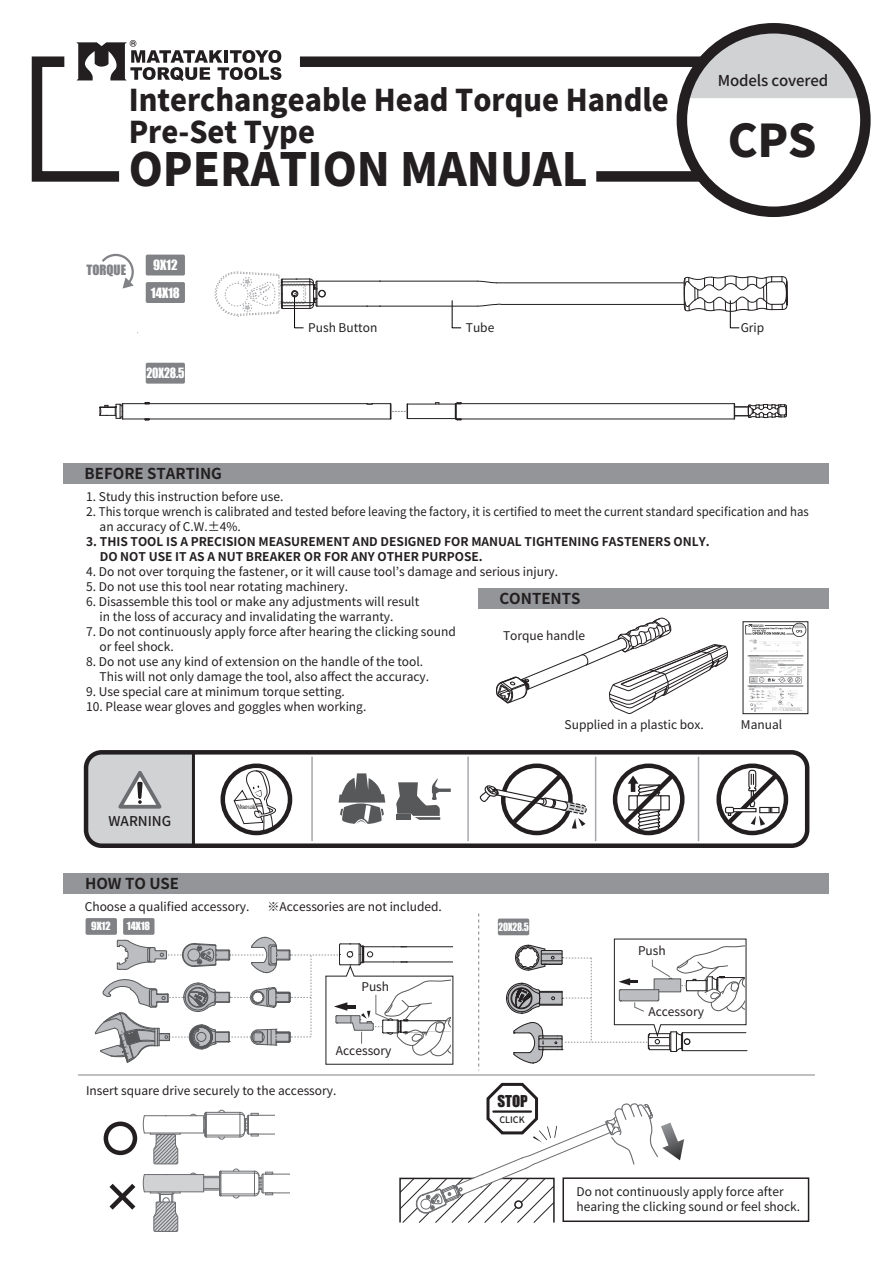
<style>
.page{position:relative;width:893px;height:1263px;background:#fff}
.page>*{position:absolute;margin:0;border:0;box-sizing:border-box;transform-origin:0 0}
.t1{font:45.75px "Gen Yo Gothic TW Heavy TTF";color:#231f20;scale:.95 1}
.t2{font:45px "Gen Yo Gothic TW Heavy TTF";color:#231f20}
.t3{font:30px/31.5px "Gen Yo Gothic TW Heavy TTF";color:#231f20;scale:.95 1}
.t4{font:15px "Gen Yo Gothic TW Bold TTF";color:#231f20}
.t5{font:15px "Gen Yo Gothic TW Medium TTF";letter-spacing:-.01em;color:#231f20}
.t6{font:15px "Impact";color:#231f20}
.t7{font:13.5px "Gen Yo Gothic TW Medium TTF";color:#231f20}
.t8{font:13.05px/27.5px "Impact";letter-spacing:-.01em;color:#fff}
.t9{font:13.05px "Impact";letter-spacing:-.01em;color:#fff;scale:.91 1}
.t10{font:13.05px "Impact";color:#808285}
.t11{font:12px/15px "Gen Yo Gothic TW Regular TTF";color:#231f20}
.t12{font:12px/15px "Gen Yo Gothic TW Bold TTF";color:#231f20}
.t13{font:10.35px "Impact";letter-spacing:-.01em;color:#fff}
.t14{font:10.35px "Impact";letter-spacing:-.01em;color:#fff;scale:.91 1}
.t15{font:9px "Gen Yo Gothic TW Medium TTF";color:#231f20}
.t16{font:italic 6.3px "Arial";color:#231f20;scale:.83 1}
</style>
<div class="page">
<div style="left:399px;top:1178px;width:156px;height:45px;border:2px solid #231f20"></div>
<div style="left:562px;top:1177px;width:247px;height:45px;border:2px solid #231f20"></div>
<div style="left:64px;top:463px;width:765px;height:20px;background:#939598"></div>
<div style="left:64px;top:873px;width:765px;height:21px;background:#939598"></div>
<div style="left:478px;top:588px;width:351px;height:20px;background:#939598"></div>
<img style="left:745px;top:623px;width:61px;height:89px">
<div style="left:743px;top:621px;width:65px;height:93px;border:1px solid #231f20"></div>
<svg style="left:450px;top:300px;width:13px;height:29px"></svg>
<div style="left:146px;top:255px;width:39px;height:20px;background:#808285;border-radius:2px"></div>
<div style="left:146px;top:282px;width:39px;height:21px;background:#808285;border-radius:2px"></div>
<div style="left:146px;top:363px;width:39px;height:21px;background:#808285;border-radius:2px"></div>
<svg style="left:102px;top:253px;width:32px;height:36px"></svg>
<hr style="left:461px;top:419px;width:273px;height:1px;background:#231f20">
<hr style="left:461px;top:403px;width:273px;height:1px;background:#231f20">
<hr style="left:149px;top:403px;width:218px;height:1px;background:#231f20">
<hr style="left:149px;top:419px;width:241px;height:1px;background:#231f20">
<svg style="left:99px;top:402px;width:51px;height:18px"></svg>
<svg style="left:455px;top:402px;width:7px;height:18px"></svg>
<hr style="left:407px;top:404px;width:49px;height:1px;background:#231f20">
<hr style="left:407px;top:418px;width:49px;height:1px;background:#231f20">
<svg style="left:366px;top:403px;width:42px;height:16px"></svg>
<div style="left:501px;top:763px;width:72px;height:72px;border:4px solid #231f20;border-radius:50%"></div>
<div style="left:84px;top:750px;width:725px;height:98px;border:4px solid #231f20;border-radius:16px"></div>
<svg style="left:218px;top:761px;width:76px;height:76px"></svg>
<svg style="left:223px;top:766px;width:67px;height:67px"></svg>
<div style="left:221px;top:763px;width:71px;height:72px;border:4px solid #231f20;border-radius:50%"></div>
<div style="left:716px;top:763px;width:72px;height:72px;border:4px solid #231f20;border-radius:50%"></div>
<svg style="left:233px;top:768px;width:45px;height:63px"></svg>
<svg style="left:339px;top:773px;width:46px;height:51px"></svg>
<svg style="left:396px;top:778px;width:55px;height:42px"></svg>
<div style="left:613px;top:763px;width:71px;height:72px;border:4px solid #231f20;border-radius:50%"></div>
<svg style="left:86px;top:752px;width:106px;height:94px;background:#bfbfc1"></svg>
<hr style="left:698px;top:757px;width:1px;height:84px;background:#a8a9ad">
<hr style="left:595px;top:757px;width:1px;height:84px;background:#a8a9ad">
<hr style="left:467px;top:757px;width:2px;height:84px;background:#a8a9ad">
<hr style="left:311px;top:757px;width:2px;height:84px;background:#a8a9ad">
<hr style="left:192px;top:752px;width:3px;height:94px;background:#231f20">
<svg style="left:618px;top:769px;width:61px;height:61px"></svg>
<svg style="left:722px;top:769px;width:61px;height:61px"></svg>
<svg style="left:479px;top:769px;width:108px;height:61px"></svg>
<svg style="left:734px;top:403px;width:53px;height:16px"></svg>
<hr style="left:497px;top:283px;width:187px;height:1px;background:#231f20">
<hr style="left:501px;top:304px;width:183px;height:1px;background:#231f20">
<svg style="left:478px;top:281px;width:19px;height:2px"></svg>
<hr style="left:317px;top:281px;width:161px;height:1px;background:#231f20">
<hr style="left:317px;top:306px;width:161px;height:1px;background:#231f20">
<div style="left:319px;top:290px;width:6px;height:7px;border:1px solid #231f20;border-radius:50%"></div>
<div style="left:318px;top:290px;width:8px;height:7px;border:1px solid #231f20;border-radius:50%"></div>
<svg style="left:477px;top:304px;width:25px;height:3px"></svg>
<svg style="left:684px;top:275px;width:103px;height:54px"></svg>
<svg style="left:401px;top:1082px;width:283px;height:140px"></svg>
<div style="left:104px;top:1121px;width:33px;height:34px;border:4px solid #231f20;border-radius:50%"></div>
<svg style="left:214px;top:271px;width:104px;height:58px"></svg>
<div style="left:86px;top:918px;width:31px;height:17px;background:#808285;border-radius:2px"></div>
<div style="left:123px;top:918px;width:32px;height:17px;background:#808285;border-radius:2px"></div>
<div style="left:498px;top:918px;width:31px;height:17px;background:#808285;border-radius:2px"></div>
<hr style="left:683px;top:1050px;width:64px;height:1px;background:#231f20">
<svg style="left:506px;top:939px;width:240px;height:125px"></svg>
<svg style="left:478px;top:913px;width:1px;height:157px"></svg>
<hr style="left:78px;top:1074px;width:737px;height:1px;background:#808285">
<hr style="left:206px;top:1114px;width:34px;height:1px;background:#6c6d70">
<hr style="left:206px;top:1135px;width:34px;height:1px;background:#6c6d70">
<hr style="left:206px;top:1112px;width:34px;height:1px;background:#6c6d70">
<hr style="left:206px;top:1137px;width:34px;height:1px;background:#6c6d70">
<svg style="left:239px;top:1112px;width:36px;height:25px"></svg>
<hr style="left:221px;top:1173px;width:33px;height:1px;background:#6c6d70">
<hr style="left:221px;top:1193px;width:33px;height:1px;background:#6c6d70">
<hr style="left:221px;top:1171px;width:33px;height:1px;background:#6c6d70">
<hr style="left:221px;top:1195px;width:33px;height:1px;background:#6c6d70">
<svg style="left:105px;top:1109px;width:120px;height:123px"></svg>
<svg style="left:254px;top:1170px;width:35px;height:26px"></svg>
<svg style="left:232px;top:1168px;width:8px;height:4px"></svg>
<svg style="left:232px;top:1195px;width:8px;height:4px"></svg>
<svg style="left:496px;top:618px;width:232px;height:96px"></svg>
<svg style="left:685px;top:28px;width:175px;height:70px"></svg>
<div style="left:677px;top:23px;width:194px;height:194px;border:10px solid #231f20;border-radius:50%"></div>
<div style="left:300px;top:56px;width:401px;height:11px;background:#231f20"></div>
<svg style="left:31px;top:40px;width:250px;height:142px"></svg>
<div style="left:596px;top:171px;width:104px;height:11px;background:#231f20"></div>
<svg style="left:95px;top:936px;width:358px;height:128px"></svg>
<h3 class="t3" style="left:129px;top:85px;width:570px">Interchangeable Head Torque Handle<br>Pre-Set Type</h3>
<h1 class="t1" style="left:129px;top:143px;width:485px">OPERATION MANUAL</h1>
<p class="t10" style="left:87px;top:260px;width:41px">TORQUE</p>
<p class="t8" style="left:151px;top:251px;width:30px">9X12<br>14X18</p>
<p class="t5" style="left:718px;top:72px;width:112px">Models covered</p>
<h2 class="t2" style="left:728px;top:115px;width:90px">CPS</h2>
<p class="t9" style="left:146px;top:363px;width:43px">20X28.5</p>
<p class="t4" style="left:85px;top:465px;width:139px">BEFORE STARTING</p>
<p class="t11" style="left:308px;top:320px;width:71px">Push Button</p>
<p class="t11" style="left:466px;top:320px;width:30px">Tube</p>
<p class="t11" style="left:741px;top:320px;width:25px">Grip</p>
<p class="t11" style="left:86px;top:489px;width:199px">1. Study this instruction before use.</p>
<p class="t11" style="left:100px;top:504px;width:711px;text-indent:-13px">2. This torque wrench is calibrated and tested before leaving the factory, it is certified to meet the current standard specification and has an accuracy of C.W.±4%.</p>
<p class="t12" style="left:100px;top:534px;width:611px;text-indent:-14px">3. THIS TOOL IS A PRECISION MEASUREMENT AND DESIGNED FOR MANUAL TIGHTENING FASTENERS ONLY.<br>DO NOT USE IT AS A NUT BREAKER OR FOR ANY OTHER PURPOSE.</p>
<p class="t11" style="left:86px;top:564px;width:474px">4. Do not over torquing the fastener, or it will cause tool’s damage and serious injury.</p>
<p class="t11" style="left:86px;top:579px;width:263px">5. Do not use this tool near rotating machinery.</p>
<p class="t11" style="left:100px;top:594px;width:321px;text-indent:-13px">6. Disassemble this tool or make any adjustments will result in the loss of accuracy and invalidating the warranty.</p>
<p class="t11" style="left:100px;top:624px;width:358px;text-indent:-13px">7. Do not continuously apply force after hearing the clicking sound or feel shock.</p>
<p class="t11" style="left:100px;top:654px;width:331px;text-indent:-13px">8. Do not use any kind of extension on the handle of the tool.<br>This will not only damage the tool, also affect the accuracy.</p>
<p class="t11" style="left:86px;top:684px;width:260px">9. Use special care at minimum torque setting.</p>
<p class="t11" style="left:86px;top:699px;width:282px">10. Please wear gloves and goggles when working.</p>
<p class="t4" style="left:499px;top:590px;width:83px">CONTENTS</p>
<p class="t11" style="left:503px;top:629px;width:83px">Torque handle</p>
<p class="t7" style="left:109px;top:813px;width:64px">WARNING</p>
<p class="t4" style="left:85px;top:875px;width:96px">HOW TO USE</p>
<p class="t16" style="left:239px;top:802px;width:27px">Manual</p>
<p class="t11" style="left:85px;top:899px;width:166px">Choose a qualified accessory.</p>
<p class="t11" style="left:268px;top:899px;width:176px">※Accessories are not included.</p>
<p class="t13" style="left:91px;top:918px;width:21px">9X12</p>
<p class="t13" style="left:127px;top:918px;width:25px">14X18</p>
<p class="t14" style="left:498px;top:919px;width:35px">20X28.5</p>
<p class="t11" style="left:361px;top:979px;width:29px">Push</p>
<p class="t11" style="left:336px;top:1043px;width:57px">Accessory</p>
<p class="t11" style="left:86px;top:1084px;width:252px">Insert square drive securely to the accessory.</p>
<p class="t6" style="left:497px;top:1089px;width:32px">STOP</p>
<p class="t15" style="left:499px;top:1115px;width:27px">CLICK</p>
<p class="t11" style="left:565px;top:718px;width:141px">Supplied in a plastic box.</p>
<p class="t11" style="left:741px;top:718px;width:43px">Manual</p>
<p class="t11" style="left:638px;top:943px;width:29px">Push</p>
<p class="t11" style="left:648px;top:1004px;width:57px">Accessory</p>
<p class="t11" style="left:576px;top:1184px;width:225px">Do not continuously apply force after hearing the clicking sound or feel shock.</p>
</div>
